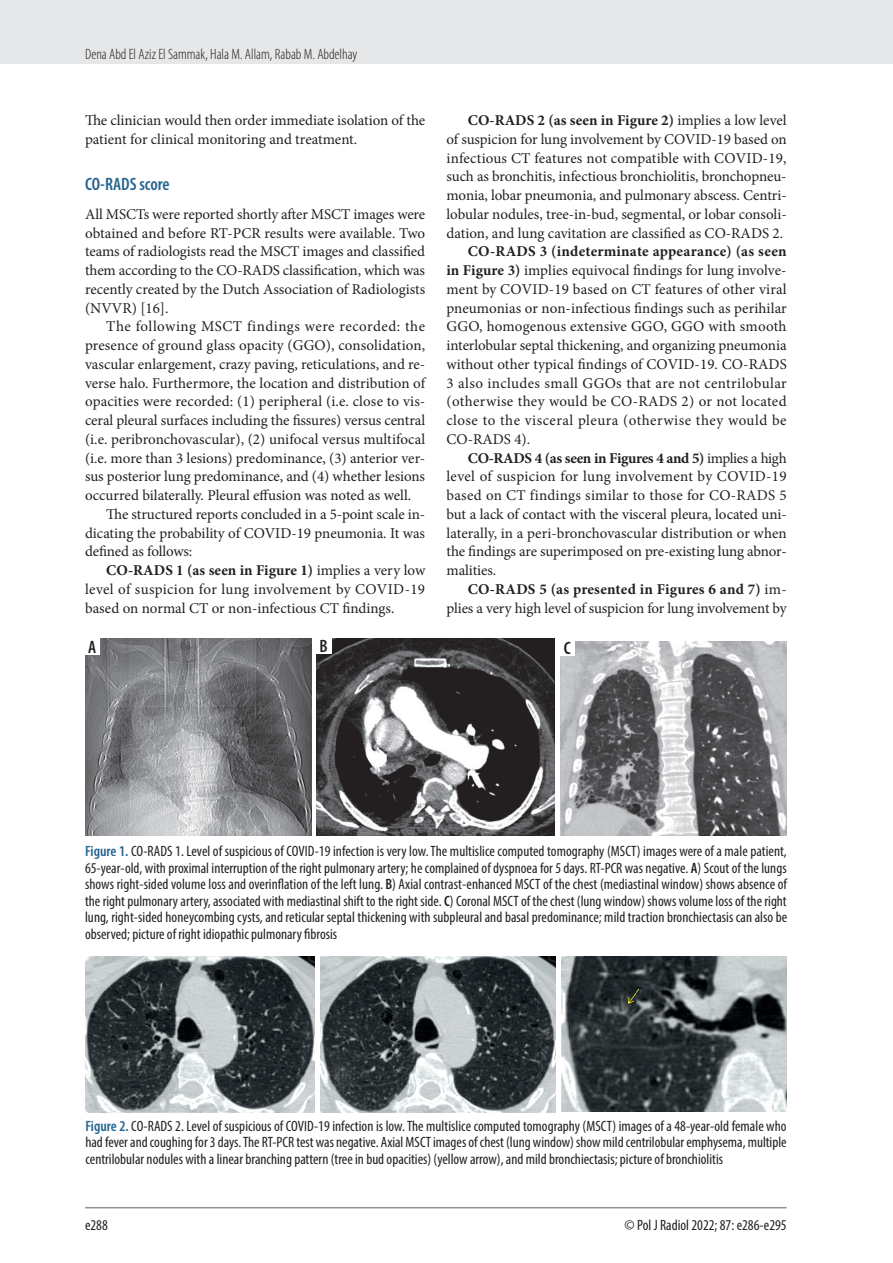
<style>
.page{position:relative;width:893px;height:1263px;background:#fff}
.page>*{position:absolute;margin:0;border:0;box-sizing:border-box;transform-origin:0 0}
.t1{font:600 condensed 18px "Myriad Pro";color:#24648f}
.t2{font:600 condensed 18px "Myriad Pro";color:#231f20}
.t3{font:15px/18.8px "Minion Pro";color:#231f20;text-align:justify}
.t4{font:condensed 15px/16.5px "Myriad Pro";color:#231f20;text-align:justify}
.t5{font:300 condensed 15px "Myriad Pro";color:#231f20}
.t6{font:15px "Minion Pro";letter-spacing:.02em;color:#231f20}
.t7{font:15px "Minion Pro";letter-spacing:.035em;color:#231f20}
.t8{font:700 15px "Minion Pro";color:#231f20}
.s1{font-weight:400}
.s2{font-weight:700}
.s3{font-weight:600;color:#24648f}
.s4{font-weight:600}
</style>
<div class="page">
<div style="left:0;top:0;width:893px;height:64px;background:#e6e7e9"></div>
<hr style="left:85px;top:1207px;width:702px;height:1px;background:#939598">
<img style="left:85px;top:639px;width:226px;height:196px">
<img style="left:317px;top:639px;width:238px;height:196px">
<img style="left:561px;top:641px;width:226px;height:194px">
<img style="left:85px;top:957px;width:230px;height:156px">
<img style="left:320px;top:956px;width:236px;height:156px">
<img style="left:562px;top:957px;width:225px;height:155px">
<div style="left:84px;top:638px;width:16px;height:17px;background:#fff"></div>
<div style="left:316px;top:637px;width:15px;height:17px;background:#fff"></div>
<div style="left:560px;top:639px;width:15px;height:17px;background:#fff"></div>
<p class="t5" style="left:85px;top:45px;width:274px">Dena Abd El Aziz El Sammak, Hala M. Allam, Rabab M. Abdelhay</p>
<p class="t3" style="left:85px;top:111px;width:342px">The clinician would then order immediate isolation of the patient for clinical monitoring and treatment.</p>
<p class="t1" style="left:85px;top:173px;width:86px">CO-RADS score</p>
<p class="t3" style="left:85px;top:205px;width:342px">All MSCTs were reported shortly after MSCT images were obtained and before RT-PCR results were available. Two teams of radiologists read the MSCT images and classified them according to the CO-RADS classification, which was recently created by the Dutch Association of Radiologists (NVVR) [16].</p>
<p class="t7" style="left:106px;top:316px;width:320px">The following MSCT findings were recorded: the</p>
<p class="t3" style="left:85px;top:336px;width:342px">presence of ground glass opacity (GGO), consolidation,</p>
<p class="t3" style="left:85px;top:355px;width:342px">vascular enlargement, crazy paving, reticulations, and re-</p>
<p class="t3" style="left:85px;top:373px;width:342px">verse halo. Furthermore, the location and distribution of</p>
<p class="t3" style="left:85px;top:392px;width:342px">opacities were recorded: (1) peripheral (i.e. close to vis-</p>
<p class="t3" style="left:85px;top:411px;width:342px">ceral pleural surfaces including the fissures) versus central</p>
<p class="t3" style="left:85px;top:430px;width:342px">(i.e. peribronchovascular), (2) unifocal versus multifocal</p>
<p class="t3" style="left:85px;top:448px;width:342px">(i.e. more than 3 lesions) predominance, (3) anterior ver-</p>
<p class="t3" style="left:85px;top:467px;width:342px">sus posterior lung predominance, and (4) whether lesions</p>
<p class="t3" style="left:85px;top:486px;width:328px">occurred bilaterally. Pleural effusion was noted as well.</p>
<p class="t3" style="left:106px;top:505px;width:320px">The structured reports concluded in a 5-point scale in-</p>
<p class="t3" style="left:85px;top:523px;width:342px">dicating the probability of COVID-19 pneumonia. It was</p>
<p class="t3" style="left:85px;top:542px;width:109px">defined as follows:</p>
<p class="t8" style="left:106px;top:560px;width:320px">CO-RADS 1 (as seen in Figure 1) <span class="s1">implies a very low</span></p>
<p class="t6" style="left:85px;top:579px;width:342px">level of suspicion for lung involvement by COVID-19</p>
<p class="t3" style="left:85px;top:598px;width:311px">based on normal CT or non-infectious CT findings.</p>
<p class="t3" style="left:446px;top:111px;width:342px;text-indent:21px"><span class="s2">CO-RADS 2 (as seen in Figure 2)</span> implies a low level of suspicion for lung involvement by COVID-19 based on infectious CT features not compatible with COVID-19, such as bronchitis, infectious bronchiolitis, bronchopneu&shy;monia, lobar pneumonia, and pulmonary abscess. Centri&shy;lobular nodules, tree-in-bud, segmental, or lobar consoli&shy;dation, and lung cavitation are classified as CO-RADS 2.</p>
<p class="t3" style="left:446px;top:242px;width:342px;text-indent:21px"><span class="s2">CO-RADS 3 (indeterminate appearance) (as seen in Figure 3)</span> implies equivocal findings for lung involve&shy;ment by COVID-19 based on CT features of other viral pneumonias or non-infectious findings such as perihilar GGO, homogenous extensive GGO, GGO with smooth interlobular septal thickening, and organizing pneumonia without other typical findings of COVID-19. CO-RADS 3 also includes small GGOs that are not centrilobular (otherwise they would be CO-RADS 2) or not located close to the visceral pleura (otherwise they would be CO-RADS 4).</p>
<p class="t3" style="left:446px;top:448px;width:342px;text-indent:21px"><span class="s2">CO-RADS 4 (as seen in Figures 4 and 5)</span> implies a high level of suspicion for lung involvement by COVID-19 based on CT findings similar to those for CO-RADS 5 but a lack of contact with the visceral pleura, located uni&shy;laterally, in a peri-bronchovascular distribution or when the findings are superimposed on pre-existing lung abnor&shy;malities.</p>
<p class="t3" style="left:446px;top:580px;width:342px;text-align:right"><span class="s2">CO-RADS 5 (as presented in Figures 6 and 7)</span> im&shy;plies a very high level of suspicion for lung involvement by</p>
<p class="t2" style="left:88px;top:636px;width:10px">A</p>
<p class="t2" style="left:319px;top:635px;width:10px">B</p>
<p class="t2" style="left:564px;top:637px;width:8px">C</p>
<p class="t4" style="left:85px;top:843px;width:704px"><span class="s3">Figure 1.</span> CO-RADS 1. Level of suspicious of COVID-19 infection is very low. The multislice computed tomography (MSCT) images were of a male patient, 65-year-old, with proximal interruption of the right pulmonary artery; he complained of dyspnoea for 5 days. RT-PCR was negative. <span class="s4">A</span>) Scout of the lungs shows right-sided volume loss and overinflation of the left lung. <span class="s4">B</span>) Axial contrast-enhanced MSCT of the chest (mediastinal window) shows absence of the right pulmonary artery, associated with mediastinal shift to the right side. <span class="s4">C</span>) Coronal MSCT of the chest (lung window) shows volume loss of the right lung, right-sided honeycombing cysts, and reticular septal thickening with subpleural and basal predominance; mild traction bronchiectasis can also be observed; picture of right idiopathic pulmonary fibrosis</p>
<p class="t4" style="left:85px;top:1117px;width:703px"><span class="s3">Figure 2.</span> CO-RADS 2. Level of suspicious of COVID-19 infection is low. The multislice computed tomography (MSCT) images of a 48-year-old female who had fever and coughing for 3 days. The RT-PCR test was negative. Axial MSCT images of chest (lung window) show mild centrilobular emphysema, multiple centrilobular nodules with a linear branching pattern (tree in bud opacities) (yellow arrow), and mild bronchiectasis; picture of bronchiolitis</p>
<p class="t4" style="left:85px;top:1216px;width:24px">e288</p>
<p class="t4" style="left:625px;top:1216px;width:164px">© Pol J Radiol 2022; 87: e286-e295</p>
</div>
